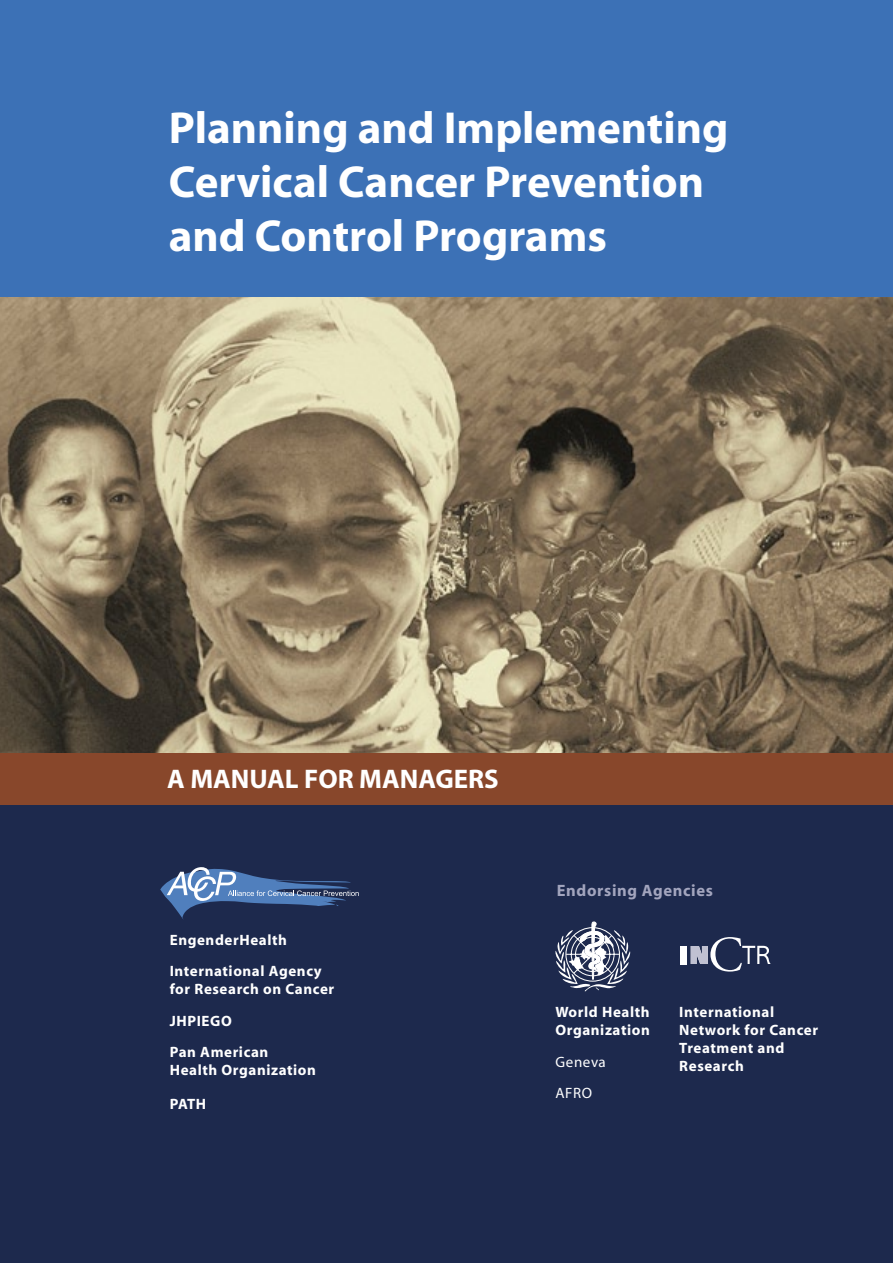
<style>
.page{position:relative;width:893px;height:1263px;background:#fff}
.page>*{position:absolute;margin:0;border:0;box-sizing:border-box;transform-origin:0 0}
.t1{font:700 45px/54px "Myriad";color:#fff}
.t2{font:700 27px "Myriad";color:#fff}
.t3{font:700 16.5px "Myriad";letter-spacing:.04em;color:#a3a5be}
.t4{font:700 15px/18px "Myriad";letter-spacing:.04em;color:#fff}
.t5{font:15px/31.5px "Myriad";letter-spacing:.04em;color:#fff}
</style>
<div class="page">
<div style="left:0;top:804px;width:893px;height:459px;background:#1d294d"></div>
<div style="left:0;top:752px;width:893px;height:52px;background:#88472b"></div>
<div style="left:0;top:0;width:893px;height:299px;background:#3c71b6"></div>
<img style="left:0;top:297px;width:893px;height:455px">
<svg style="left:555px;top:922px;width:75px;height:69px"></svg>
<svg style="left:160px;top:867px;width:199px;height:52px"></svg>
<svg style="left:691px;top:937px;width:79px;height:34px"></svg>
<div style="left:680px;top:946px;width:7px;height:18px;background:#fff"></div>
<h1 class="t1" style="left:169px;top:102px;width:561px">Planning and Implementing<br>Cervical Cancer Prevention and Control Programs</h1>
<h2 class="t2" style="left:167px;top:764px;width:333px">A MANUAL FOR MANAGERS</h2>
<p class="t4" style="left:170px;top:925px;width:154px;line-height:31.5px">EngenderHealth<br>International Agency</p>
<p class="t4" style="left:170px;top:974px;width:166px;line-height:31.5px">for Research on Cancer<br>JHPIEGO<br>Pan American</p>
<p class="t4" style="left:170px;top:1062px;width:148px">Health Organization</p>
<p class="t4" style="left:170px;top:1095px;width:38px">PATH</p>
<p class="t3" style="left:557px;top:882px;width:158px">Endorsing Agencies</p>
<p class="t4" style="left:555px;top:1003px;width:96px">World Health<br>Organization</p>
<p class="t5" style="left:555px;top:1046px;width:52px">Geneva<br>AFRO</p>
<p class="t4" style="left:679px;top:1003px;width:140px">International<br>Network for Cancer<br>Treatment and<br>Research</p>
</div>
